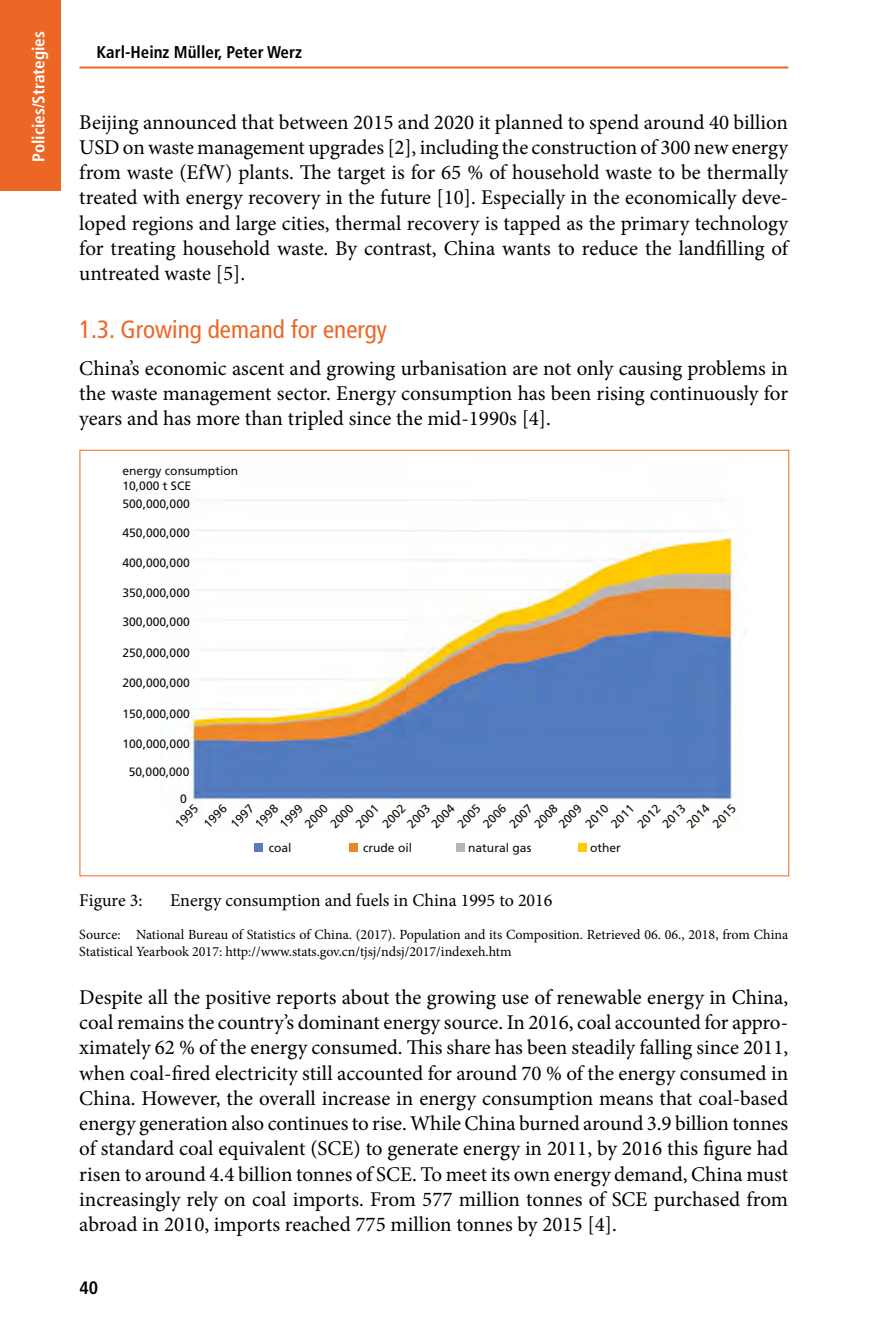
<style>
.page{position:relative;width:879px;height:1333px;background:#fff}
.page>*{position:absolute;margin:0;border:0;box-sizing:border-box;transform-origin:0 0}
.t1{font:condensed 25px "Frutiger";color:#ec6725}
.t2{font:21px/25.2px "Minion Pro";color:#000;text-align:justify}
.t3{font:18px "Minion Pro";color:#000}
.t4{font:700 condensed 18px "Frutiger";color:#000}
.t5{font:700 condensed 17px "Frutiger";color:#000}
.t6{font:700 condensed 17px "Frutiger";color:#fff}
.t7{font:14px/16.8px "Minion Pro";color:#000}
.t8{font:12.2px/14.6px "Frutiger";color:#12100b}
</style>
<div class="page">
<hr style="left:79px;top:66px;width:709px;height:2px;background:#ec6725">
<div style="left:0;top:0;width:61px;height:190px;background:#ec6725"></div>
<img style="left:186px;top:500px;width:552px;height:304px">
<div style="left:255px;top:843px;width:8px;height:8px;background:#567cbd"></div>
<div style="left:350px;top:843px;width:8px;height:8px;background:#ec8629"></div>
<div style="left:456px;top:843px;width:8px;height:8px;background:#b9b5b5"></div>
<div style="left:578px;top:843px;width:8px;height:8px;background:#feca00"></div>
<p class="t6" style="left:29px;top:162px;width:132px;rotate:-90deg">Policies/Strategies</p>
<p class="t5" style="left:96px;top:42px;width:207px">Karl-Heinz Müller, Peter Werz</p>
<p class="t2" style="left:79px;top:109px;width:710px">Beijing announced that between 2015 and 2020 it planned to spend around 40 billion USD on waste management upgrades [2], including the construction of 300 new energy from waste (EfW) plants. The target is for 65 % of household waste to be thermally treated with energy recovery in the future [10]. Especially in the economically deve&shy;loped regions and large cities, thermal recovery is tapped as the primary technology for treating household waste. By contrast, China wants to reduce the landfilling of untreated waste [5].</p>
<p class="t1" style="left:79px;top:315px;width:309px">1.3. Growing demand for energy</p>
<p class="t2" style="left:79px;top:355px;width:710px">China’s economic ascent and growing urbanisation are not only causing problems in the waste management sector. Energy consumption has been rising continuously for years and has more than tripled since the mid-1990s [4].</p>
<p class="t8" style="left:122px;top:463px;width:117px">energy consumption<br>10,000 t SCE</p>
<p class="t8" style="left:122px;top:496px;width:69px">500,000,000</p>
<p class="t8" style="left:122px;top:525px;width:69px">450,000,000</p>
<p class="t8" style="left:122px;top:555px;width:69px">400,000,000</p>
<p class="t8" style="left:122px;top:585px;width:69px">350,000,000</p>
<p class="t8" style="left:122px;top:614px;width:69px">300,000,000</p>
<p class="t8" style="left:122px;top:645px;width:69px">250,000,000</p>
<p class="t8" style="left:122px;top:675px;width:69px">200,000,000</p>
<p class="t8" style="left:122px;top:706px;width:69px">150,000,000</p>
<p class="t8" style="left:122px;top:736px;width:69px">100,000,000</p>
<p class="t8" style="left:129px;top:764px;width:62px">50,000,000</p>
<p class="t8" style="left:180px;top:790px;width:8px">0</p>
<p class="t8" style="left:172px;top:820px;width:28px;rotate:-45deg">1995</p>
<p class="t8" style="left:200px;top:820px;width:28px;rotate:-45deg">1996</p>
<p class="t8" style="left:227px;top:820px;width:28px;rotate:-45deg">1997</p>
<p class="t8" style="left:252px;top:820px;width:28px;rotate:-45deg">1998</p>
<p class="t8" style="left:277px;top:820px;width:28px;rotate:-45deg">1999</p>
<p class="t8" style="left:301px;top:820px;width:28px;rotate:-45deg">2000</p>
<p class="t8" style="left:327px;top:820px;width:28px;rotate:-45deg">2000</p>
<p class="t8" style="left:353px;top:820px;width:28px;rotate:-45deg">2001</p>
<p class="t8" style="left:379px;top:820px;width:28px;rotate:-45deg">2002</p>
<p class="t8" style="left:404px;top:820px;width:28px;rotate:-45deg">2003</p>
<p class="t8" style="left:428px;top:820px;width:28px;rotate:-45deg">2004</p>
<p class="t8" style="left:454px;top:820px;width:28px;rotate:-45deg">2005</p>
<p class="t8" style="left:480px;top:820px;width:28px;rotate:-45deg">2006</p>
<p class="t8" style="left:506px;top:820px;width:28px;rotate:-45deg">2007</p>
<p class="t8" style="left:531px;top:820px;width:28px;rotate:-45deg">2008</p>
<p class="t8" style="left:555px;top:820px;width:28px;rotate:-45deg">2009</p>
<p class="t8" style="left:582px;top:820px;width:28px;rotate:-45deg">2010</p>
<p class="t8" style="left:608px;top:820px;width:28px;rotate:-45deg">2011</p>
<p class="t8" style="left:634px;top:820px;width:28px;rotate:-45deg">2012</p>
<p class="t8" style="left:659px;top:820px;width:28px;rotate:-45deg">2013</p>
<p class="t8" style="left:683px;top:820px;width:28px;rotate:-45deg">2014</p>
<p class="t8" style="left:709px;top:820px;width:28px;rotate:-45deg">2015</p>
<p class="t8" style="left:269px;top:840px;width:24px">coal</p>
<p class="t8" style="left:363px;top:840px;width:51px">crude oil</p>
<p class="t8" style="left:468px;top:840px;width:65px">natural gas</p>
<p class="t8" style="left:590px;top:840px;width:32px">other</p>
<p class="t3" style="left:79px;top:887px;width:65px">Figure 3:</p>
<p class="t3" style="left:170px;top:887px;width:384px">Energy consumption and fuels in China 1995 to 2016</p>
<p class="t7" style="left:79px;top:926px;width:710px">Source: National Bureau of Statistics of China. (2017). Population and its Composition. Retrieved 06. 06., 2018, from China<br>Statistical Yearbook 2017: http://www.stats.gov.cn/tjsj/ndsj/2017/indexeh.htm</p>
<p class="t2" style="left:79px;top:984px;width:710px">Despite all the positive reports about the growing use of renewable energy in China, coal remains the country’s dominant energy source. In 2016, coal accounted for appro&shy;ximately 62 % of the energy consumed. This share has been steadily falling since 2011, when coal-fired electricity still accounted for around 70 % of the energy consumed in China. However, the overall increase in energy consumption means that coal-based energy generation also continues to rise. While China burned around 3.9 billion tonnes of standard coal equivalent (SCE) to generate energy in 2011, by 2016 this figure had risen to around 4.4 billion tonnes of SCE. To meet its own energy demand, China must increasingly rely on coal imports. From 577 million tonnes of SCE purchased from abroad in 2010, imports reached 775 million tonnes by 2015 [4].</p>
<p class="t4" style="left:79px;top:1276px;width:20px">40</p>
</div>
